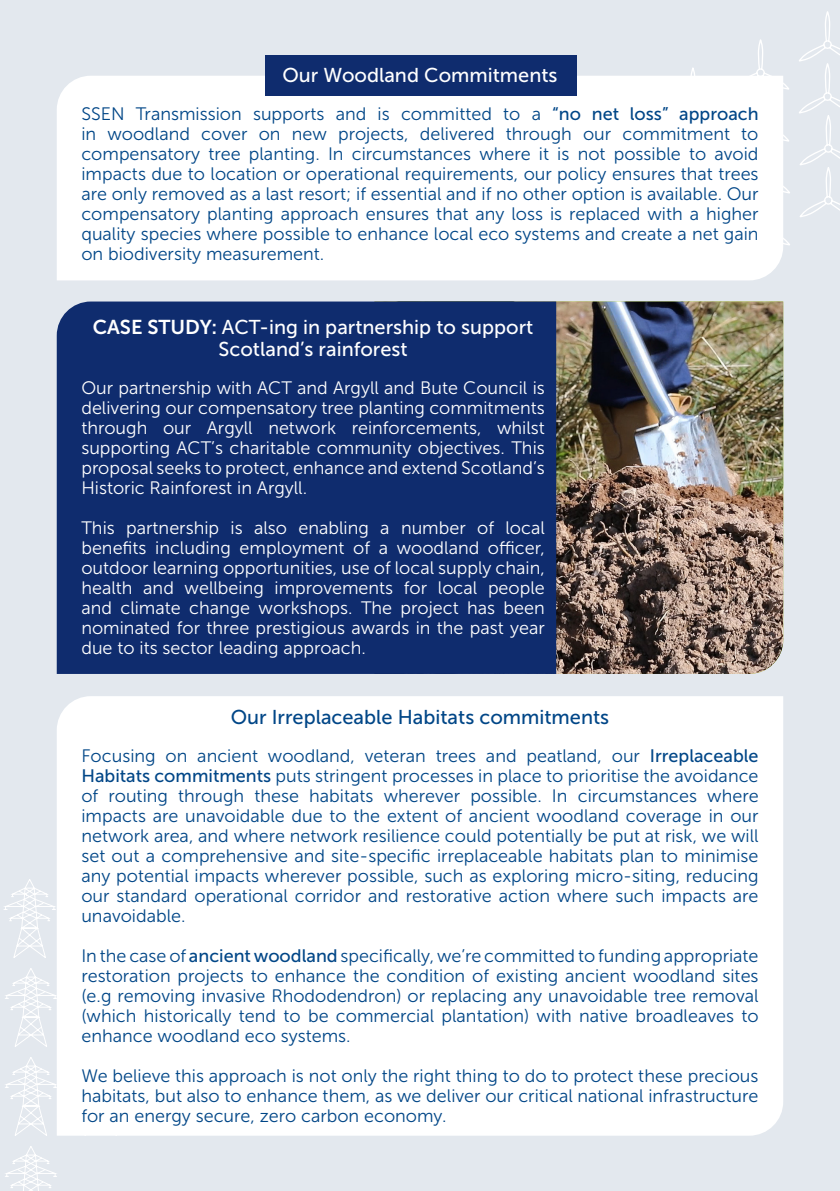
<style>
.page{position:relative;width:840px;height:1191px;background:#fff}
.page>*{position:absolute;margin:0;border:0;box-sizing:border-box;transform-origin:0 0}
.t1{font:20px/22px "Museo Sans 500";color:#fff;text-align:center}
.t2{font:20px "Museo Sans 500";color:#004687}
.t3{font:18px/20px "Museo Sans 300";color:#004687;text-align:justify}
.t4{font:18px/20px "Museo Sans 300";color:#fff;text-align:justify}
.s1{font-family:"Museo Sans 500"}
.s2{font-family:"Museo Sans 700"}
</style>
<div class="page">
<div style="left:0;top:0;width:839px;height:1191px;background:#e3e8ee"></div>
<svg style="left:690px;top:11px;width:149px;height:242px"></svg>
<svg style="left:4px;top:879px;width:125px;height:312px"></svg>
<div style="left:57px;top:696px;width:725px;height:439px;background:#fff"></div>
<div style="left:57px;top:76px;width:725px;height:204px;background:#fff"></div>
<div style="left:265px;top:55px;width:311px;height:41px;background:#0f2c6e"></div>
<img style="left:556px;top:301px;width:226px;height:373px">
<div style="left:57px;top:301px;width:499px;height:373px;background:#0f2c6e"></div>
<p class="t1" style="left:282px;top:64px;width:276px">Our Woodland Commitments</p>
<p class="t3" style="left:81px;top:104px;width:678px">SSEN Transmission supports and is committed to a <span class="s1">“no net loss” approach </span>in woodland cover on new projects, delivered through our commitment to compensatory tree planting. In circumstances where it is not possible to avoid impacts due to location or operational requirements, our policy ensures that trees are only removed as a last resort; if essential and if no other option is available. Our compensatory planting approach ensures that any loss is replaced with a higher quality species where possible to enhance local eco systems and create a net gain on biodiversity measurement.</p>
<p class="t1" style="left:93px;top:316px;width:442px"><span class="s2">CASE STUDY:</span> ACT-ing in partnership to support<br>Scotland’s rainforest</p>
<p class="t4" style="left:81px;top:378px;width:464px">Our partnership with ACT and Argyll and Bute Council is delivering our compensatory tree planting commitments through our Argyll network reinforcements, whilst supporting ACT’s charitable community objectives. This proposal seeks to protect, enhance and extend Scotland’s Historic Rainforest in Argyll.</p>
<p class="t4" style="left:81px;top:518px;width:464px">This partnership is also enabling a number of local benefits including employment of a woodland officer, outdoor learning opportunities, use of local supply chain, health and wellbeing improvements for local people and climate change workshops. The project has been nominated for three prestigious awards in the past year due to its sector leading approach.</p>
<p class="t2" style="left:230px;top:706px;width:380px">Our Irreplaceable Habitats commitments</p>
<p class="t3" style="left:81px;top:746px;width:678px">Focusing on ancient woodland, veteran trees and peatland, our <span class="s1">Irreplaceable Habitats commitments</span> puts stringent processes in place to prioritise the avoidance of routing through these habitats wherever possible. In circumstances where impacts are unavoidable due to the extent of ancient woodland coverage in our network area, and where network resilience could potentially be put at risk, we will set out a comprehensive and site-specific irreplaceable habitats plan to minimise any potential impacts wherever possible, such as exploring micro-siting, reducing our standard operational corridor and restorative action where such impacts are unavoidable.</p>
<p class="t3" style="left:81px;top:946px;width:678px">In the case of <span class="s1">ancient woodland</span> specifically, we’re committed to funding appropriate restoration projects to enhance the condition of existing ancient woodland sites (e.g removing invasive Rhododendron) or replacing any unavoidable tree removal (which historically tend to be commercial plantation) with native broadleaves to enhance woodland eco systems.</p>
<p class="t3" style="left:81px;top:1066px;width:678px">We believe this approach is not only the right thing to do to protect these precious habitats, but also to enhance them, as we deliver our critical national infrastructure for an energy secure, zero carbon economy.</p>
</div>
